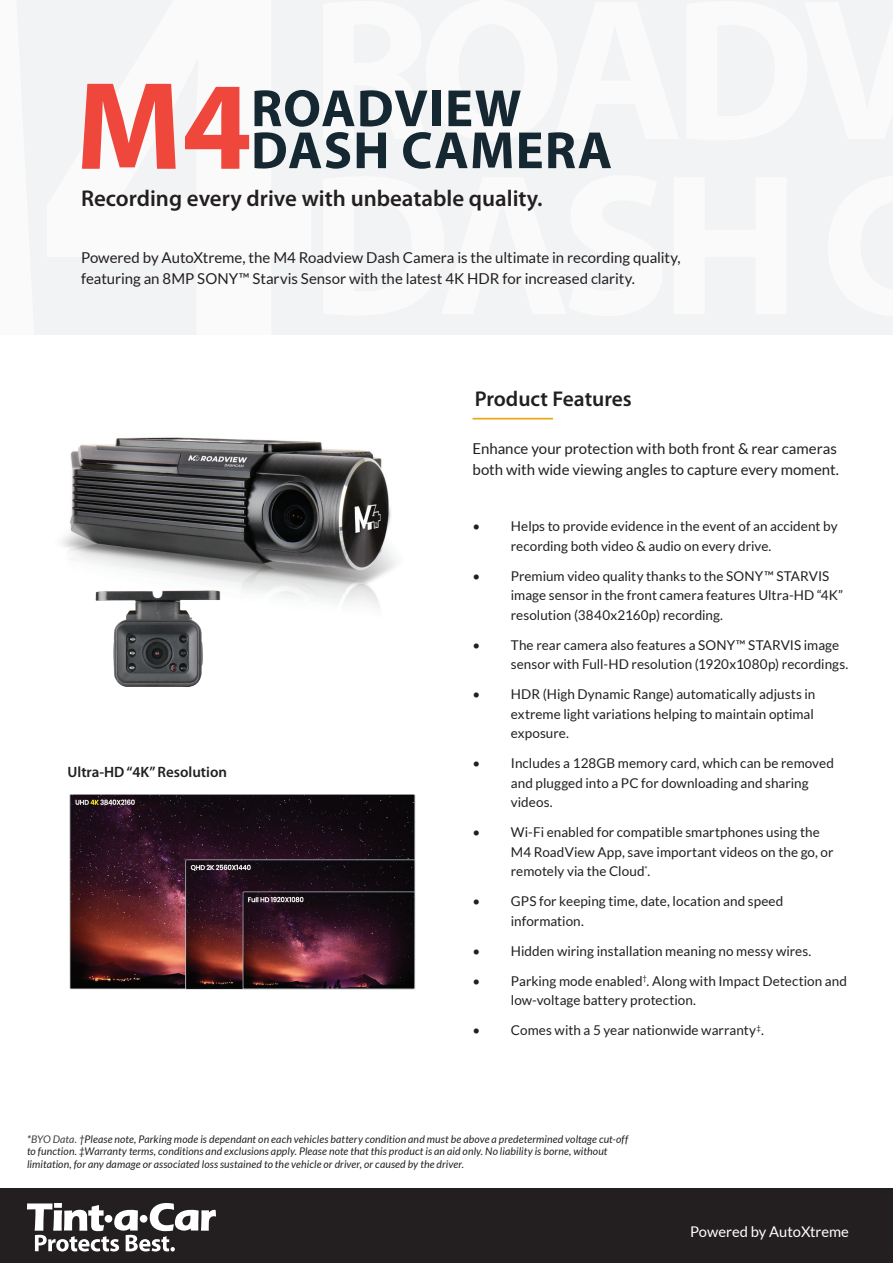
<style>
.page{position:relative;width:893px;height:1263px;background:#fff}
.page>*{position:absolute;margin:0;border:0;box-sizing:border-box;transform-origin:0 0}
.t1{font:700 126px "Myriad Pro";color:#ef473c}
.t2{font:700 52.8px/42px "Myriad Pro";letter-spacing:.02em;color:#152731}
.t3{font:600 22.95px "Myriad Pro";color:#231f20}
.t4{font:600 21.45px "Myriad Pro";color:#231f20}
.t5{font:15px/21px "Lato";letter-spacing:-.005em;color:#231f20}
.t6{font:600 15px "Myriad Pro";color:#231f20}
.t7{font:14.7px "Lato";color:#fff}
.t8{font:13.5px/19.5px "Lato";letter-spacing:.005em;color:#231f20}
.t9{font:italic 10.5px/12.6px "Lato";letter-spacing:.01em;color:#231f20}
.s1{color:#3e3e3f}
</style>
<div class="page">
<img style="left:61px;top:437px;width:336px;height:170px">
<div style="left:0;top:1188px;width:893px;height:75px;background:#231f20"></div>
<svg style="left:27px;top:1203px;width:189px;height:48px"></svg>
<div style="left:0;top:0;width:893px;height:335px;background:#f2f3f4"></div>
<img style="left:68px;top:558px;width:170px;height:129px">
<img style="left:70px;top:794px;width:346px;height:195px">
<hr style="left:472px;top:418px;width:81px;height:2px;background:#eca920">
<h1 class="t1" style="left:76px;top:44px;width:178px">M4</h1>
<h2 class="t2" style="left:251px;top:86px;width:363px">ROADVIEW<br>DASH CAMERA</h2>
<h3 class="t3" style="left:81px;top:184px;width:463px">Recording every drive with unbeatable quality.</h3>
<p class="t5" style="left:81px;top:246px;width:601px">Powered by AutoXtreme, the M4 Roadview Dash Camera is the ultimate in recording quality, featuring an 8MP SONY™ Starvis Sensor with the latest 4K HDR for increased clarity.</p>
<h3 class="t4" style="left:475px;top:385px;width:159px">Product Features</h3>
<p class="t6" style="left:68px;top:763px;width:161px">Ultra-HD “4K” Resolution</p>
<p class="t5" style="left:472px;top:438px;width:368px">Enhance your protection with both front &amp; rear cameras both with wide viewing angles to capture every moment.</p>
<p class="t8" style="left:511px;top:516px;width:328px;text-indent:-38px">• Helps to provide evidence in the event of an accident by recording both video &amp; audio on every drive.</p>
<p class="t8" style="left:511px;top:566px;width:334px;text-indent:-38px">• Premium video quality thanks to the SONY™ STARVIS image sensor in the front camera features Ultra-HD “4K” resolution (3840x2160p) recording.</p>
<p class="t8" style="left:511px;top:635px;width:339px;text-indent:-38px">• The rear camera also features a SONY™ STARVIS image sensor with Full-HD resolution (1920x1080p) recordings.</p>
<p class="t8" style="left:511px;top:684px;width:306px;text-align:justify;text-indent:-38px">• HDR (High Dynamic Range) automatically adjusts in extreme light variations helping to maintain optimal exposure.</p>
<p class="t8" style="left:511px;top:753px;width:324px;text-indent:-38px">• Includes a 128GB memory card, which can be removed and plugged into a PC for downloading and sharing videos.</p>
<p class="t8" style="left:511px;top:822px;width:324px;text-indent:-38px">• Wi-Fi enabled for compatible smartphones using the<br>M4 RoadView App, save important videos on the go, or remotely via the Cloud<sup>*</sup>.</p>
<p class="t8" style="left:511px;top:891px;width:274px;text-indent:-38px">• GPS for keeping time, date, location and speed information.</p>
<p class="t8" style="left:472px;top:941px;width:340px">• Hidden wiring installation meaning no messy wires.</p>
<p class="t8" style="left:511px;top:971px;width:338px;text-indent:-38px">• Parking mode enabled<sup>†</sup>. Along with Impact Detection and low-voltage battery protection.</p>
<p class="t8" style="left:472px;top:1020px;width:293px">• Comes with a 5 year nationwide warranty<sup>‡</sup>.</p>
<p class="t9" style="left:27px;top:1133px;width:603px">*<span class="s1">BYO Data.</span> †Please note, Parking mode is dependant on each vehicles battery condition and must be above a predetermined voltage cut-off to function. ‡Warranty terms, conditions and exclusions apply. Please note that this product is an aid only. No liability is borne, without limitation, for any damage or associated loss sustained to the vehicle or driver, or caused by the driver.</p>
<p class="t7" style="left:690px;top:1223px;width:160px">Powered by AutoXtreme</p>
</div>
